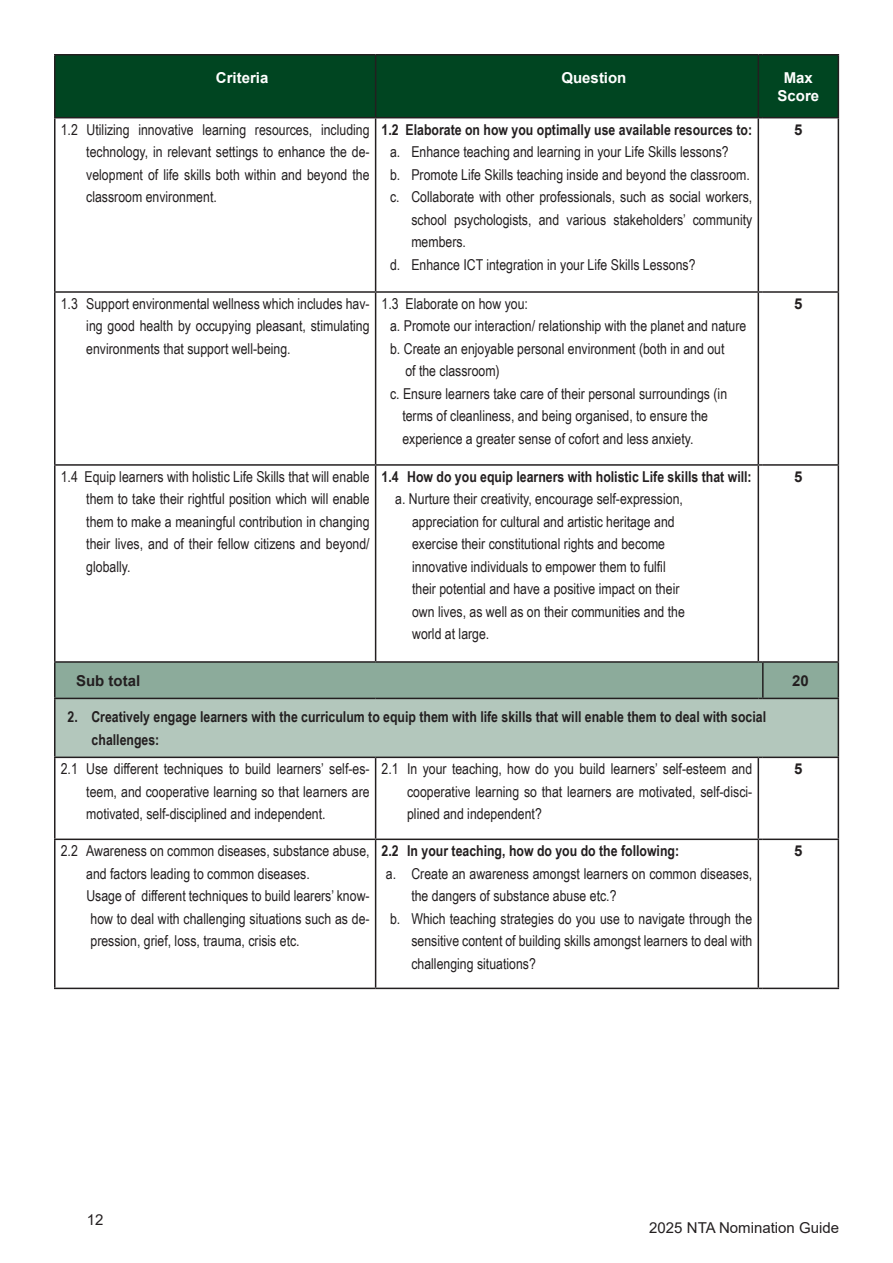
<style>
.page{position:relative;width:893px;height:1263px;background:#fff}
.page>*{position:absolute;margin:0;border:0;box-sizing:border-box;transform-origin:0 0}
.List_Paragraph{font:15px/22.5px "Arial Narrow";color:#231f20;text-align:justify}
.List_Paragraph-2{font:700 15px "Arial Narrow";color:#231f20}
.t1{font:15px "Arial";color:#231f20}
.List_Paragraph-3{font:700 15px/18px "Arial";color:#fff;text-align:center}
.List_Paragraph-4{font:700 15px "Arial";color:#231f20}
</style>
<div class="page">
<div style="left:56px;top:56px;width:782px;height:61px;background:#004521"></div>
<div style="left:55px;top:698px;width:783px;height:59px;background:#b3c7bc"></div>
<hr style="left:54px;top:54px;width:322px;height:2px;background:#231f20">
<hr style="left:54px;top:56px;width:2px;height:61px;background:#231f20">
<hr style="left:376px;top:54px;width:382px;height:2px;background:#231f20">
<hr style="left:375px;top:56px;width:1px;height:61px;background:#231f20">
<hr style="left:758px;top:56px;width:1px;height:61px;background:#231f20">
<hr style="left:763px;top:54px;width:76px;height:2px;background:#231f20">
<hr style="left:838px;top:56px;width:1px;height:61px;background:#231f20">
<hr style="left:54px;top:117px;width:322px;height:1px;background:#231f20">
<hr style="left:54px;top:118px;width:2px;height:173px;background:#231f20">
<hr style="left:376px;top:117px;width:382px;height:1px;background:#231f20">
<hr style="left:375px;top:118px;width:1px;height:173px;background:#231f20">
<hr style="left:758px;top:118px;width:1px;height:173px;background:#231f20">
<hr style="left:763px;top:117px;width:76px;height:1px;background:#231f20">
<hr style="left:838px;top:118px;width:1px;height:173px;background:#231f20">
<hr style="left:54px;top:291px;width:322px;height:2px;background:#231f20">
<hr style="left:54px;top:293px;width:2px;height:171px;background:#231f20">
<hr style="left:376px;top:291px;width:382px;height:2px;background:#231f20">
<hr style="left:375px;top:293px;width:1px;height:171px;background:#231f20">
<hr style="left:758px;top:293px;width:1px;height:171px;background:#231f20">
<hr style="left:763px;top:291px;width:76px;height:2px;background:#231f20">
<hr style="left:838px;top:293px;width:1px;height:171px;background:#231f20">
<hr style="left:54px;top:464px;width:322px;height:2px;background:#231f20">
<hr style="left:54px;top:466px;width:2px;height:195px;background:#231f20">
<hr style="left:376px;top:464px;width:382px;height:2px;background:#231f20">
<hr style="left:375px;top:466px;width:1px;height:195px;background:#231f20">
<hr style="left:758px;top:466px;width:1px;height:195px;background:#231f20">
<hr style="left:763px;top:464px;width:76px;height:2px;background:#231f20">
<hr style="left:838px;top:466px;width:1px;height:195px;background:#231f20">
<hr style="left:54px;top:661px;width:322px;height:2px;background:#231f20">
<hr style="left:54px;top:663px;width:2px;height:35px;background:#231f20">
<hr style="left:763px;top:661px;width:76px;height:2px;background:#231f20">
<hr style="left:838px;top:663px;width:1px;height:35px;background:#231f20">
<hr style="left:54px;top:698px;width:322px;height:1px;background:#231f20">
<hr style="left:54px;top:699px;width:2px;height:58px;background:#231f20">
<svg style="left:55px;top:661px;width:783px;height:38px;background:#84a092"></svg>
<hr style="left:763px;top:698px;width:76px;height:1px;background:#231f20">
<hr style="left:838px;top:699px;width:1px;height:58px;background:#231f20">
<hr style="left:54px;top:757px;width:322px;height:1px;background:#231f20">
<hr style="left:54px;top:758px;width:2px;height:80px;background:#231f20">
<hr style="left:376px;top:757px;width:382px;height:1px;background:#231f20">
<hr style="left:375px;top:758px;width:1px;height:80px;background:#231f20">
<hr style="left:758px;top:758px;width:1px;height:80px;background:#231f20">
<hr style="left:763px;top:757px;width:76px;height:1px;background:#231f20">
<hr style="left:838px;top:758px;width:1px;height:80px;background:#231f20">
<hr style="left:54px;top:838px;width:322px;height:2px;background:#231f20">
<hr style="left:54px;top:840px;width:2px;height:148px;background:#231f20">
<hr style="left:376px;top:838px;width:382px;height:2px;background:#231f20">
<hr style="left:375px;top:840px;width:1px;height:148px;background:#231f20">
<hr style="left:758px;top:840px;width:1px;height:148px;background:#231f20">
<hr style="left:763px;top:838px;width:76px;height:2px;background:#231f20">
<hr style="left:838px;top:840px;width:1px;height:148px;background:#231f20">
<hr style="left:54px;top:988px;width:322px;height:1px;background:#231f20">
<hr style="left:376px;top:988px;width:382px;height:1px;background:#231f20">
<hr style="left:763px;top:988px;width:76px;height:1px;background:#231f20">
<p class="List_Paragraph-3" style="left:216px;top:69px;width:54px">Criteria</p>
<p class="List_Paragraph-3" style="left:561px;top:69px;width:67px">Question</p>
<p class="List_Paragraph-3" style="left:777px;top:69px;width:43px">Max<br>Score</p>
<p class="List_Paragraph" style="left:86px;top:118px;width:285px;text-indent:-26px">1.2 Utilizing innovative learning resources, including technology, in relevant settings to enhance the de&shy;velopment of life skills both within and beyond the classroom environment.</p>
<p class="List_Paragraph-2" style="left:382px;top:118px;width:372px">1.2 Elaborate on how you optimally use available resources to:</p>
<p class="List_Paragraph-4" style="left:794px;top:119px;width:10px">5</p>
<p class="List_Paragraph" style="left:390px;top:140px;width:340px">a. Enhance teaching and learning in your Life Skills lessons?</p>
<p class="List_Paragraph" style="left:390px;top:163px;width:361px">b. Promote Life Skills teaching inside and beyond the classroom.</p>
<p class="List_Paragraph" style="left:411px;top:185px;width:342px;text-indent:-21px">c. Collaborate with other professionals, such as social workers, school psychologists, and various stakeholders’ community members.</p>
<p class="List_Paragraph" style="left:390px;top:253px;width:307px">d. Enhance ICT integration in your Life Skills Lessons?</p>
<p class="List_Paragraph" style="left:86px;top:292px;width:285px;text-indent:-26px">1.3 Support environmental wellness which includes hav&shy;ing good health by occupying pleasant, stimulating environments that support well-being.</p>
<p class="List_Paragraph" style="left:382px;top:292px;width:148px">1.3 Elaborate on how you:</p>
<p class="List_Paragraph" style="left:390px;top:314px;width:358px">a. Promote our interaction/ relationship with the planet and nature</p>
<p class="List_Paragraph" style="left:390px;top:337px;width:336px">b. Create an enjoyable personal environment (both in and out</p>
<p class="List_Paragraph" style="left:405px;top:359px;width:96px">of the classroom)</p>
<p class="List_Paragraph" style="left:390px;top:382px;width:339px">c. Ensure learners take care of their personal surroundings (in</p>
<p class="List_Paragraph" style="left:402px;top:404px;width:307px">terms of cleanliness, and being organised, to ensure the</p>
<p class="List_Paragraph" style="left:402px;top:427px;width:293px">experience a greater sense of cofort and less anxiety.</p>
<p class="List_Paragraph" style="left:86px;top:465px;width:285px;text-indent:-26px">1.4 Equip learners with holistic Life Skills that will enable them to take their rightful position which will enable them to make a meaningful contribution in changing their lives, and of their fellow citizens and beyond/ globally.</p>
<p class="List_Paragraph-2" style="left:382px;top:465px;width:372px">1.4 How do you equip learners with holistic Life skills that will:</p>
<p class="List_Paragraph" style="left:395px;top:487px;width:289px">a. Nurture their creativity, encourage self-expression,</p>
<p class="List_Paragraph" style="left:412px;top:510px;width:264px">appreciation for cultural and artistic heritage and</p>
<p class="List_Paragraph" style="left:412px;top:532px;width:254px">exercise their constitutional rights and become</p>
<p class="List_Paragraph" style="left:412px;top:555px;width:255px">innovative individuals to empower them to fulfil</p>
<p class="List_Paragraph" style="left:412px;top:577px;width:269px">their potential and have a positive impact on their</p>
<p class="List_Paragraph" style="left:412px;top:600px;width:274px">own lives, as well as on their communities and the</p>
<p class="List_Paragraph" style="left:412px;top:622px;width:79px">world at large.</p>
<p class="List_Paragraph-4" style="left:794px;top:293px;width:10px">5</p>
<p class="List_Paragraph-4" style="left:794px;top:466px;width:10px">5</p>
<p class="List_Paragraph-4" style="left:76px;top:670px;width:66px">Sub total</p>
<p class="List_Paragraph-4" style="left:792px;top:670px;width:18px">20</p>
<p class="List_Paragraph-2" style="left:68px;top:705px;width:700px">2. Creatively engage learners with the curriculum to equip them with life skills that will enable them to deal with social</p>
<p class="List_Paragraph-2" style="left:92px;top:728px;width:69px">challenges:</p>
<p class="List_Paragraph" style="left:86px;top:757px;width:285px;text-indent:-26px">2.1 Use different techniques to build learners’ self-es&shy;teem, and cooperative learning so that learners are motivated, self-disciplined and independent.</p>
<p class="List_Paragraph" style="left:407px;top:757px;width:347px;text-indent:-26px">2.1 In your teaching, how do you build learners’ self-esteem and cooperative learning so that learners are motivated, self-disci&shy;plined and independent?</p>
<p class="List_Paragraph-4" style="left:794px;top:758px;width:10px">5</p>
<p class="List_Paragraph" style="left:86px;top:839px;width:285px;text-indent:-26px">2.2 Awareness on common diseases, substance abuse, and factors leading to common diseases.</p>
<p class="List_Paragraph" style="left:86px;top:884px;width:285px">Usage of different techniques to build learers’ know&shy;how to deal with challenging situations such as de&shy;pression, grief, loss, trauma, crisis etc.</p>
<p class="List_Paragraph-2" style="left:382px;top:840px;width:299px">2.2 In your teaching, how do you do the following:</p>
<p class="List_Paragraph" style="left:411px;top:862px;width:342px;text-indent:-26px">a. Create an awareness amongst learners on common diseases, the dangers of substance abuse etc.?</p>
<p class="List_Paragraph" style="left:411px;top:907px;width:342px;text-indent:-21px">b. Which teaching strategies do you use to navigate through the sensitive content of building skills amongst learners to deal with challenging situations?</p>
<p class="List_Paragraph-4" style="left:794px;top:840px;width:10px">5</p>
<p class="t1" style="left:87px;top:1209px;width:18px">12</p>
<p class="t1" style="left:649px;top:1217px;width:191px">2025 NTA Nomination Guide</p>
</div>
